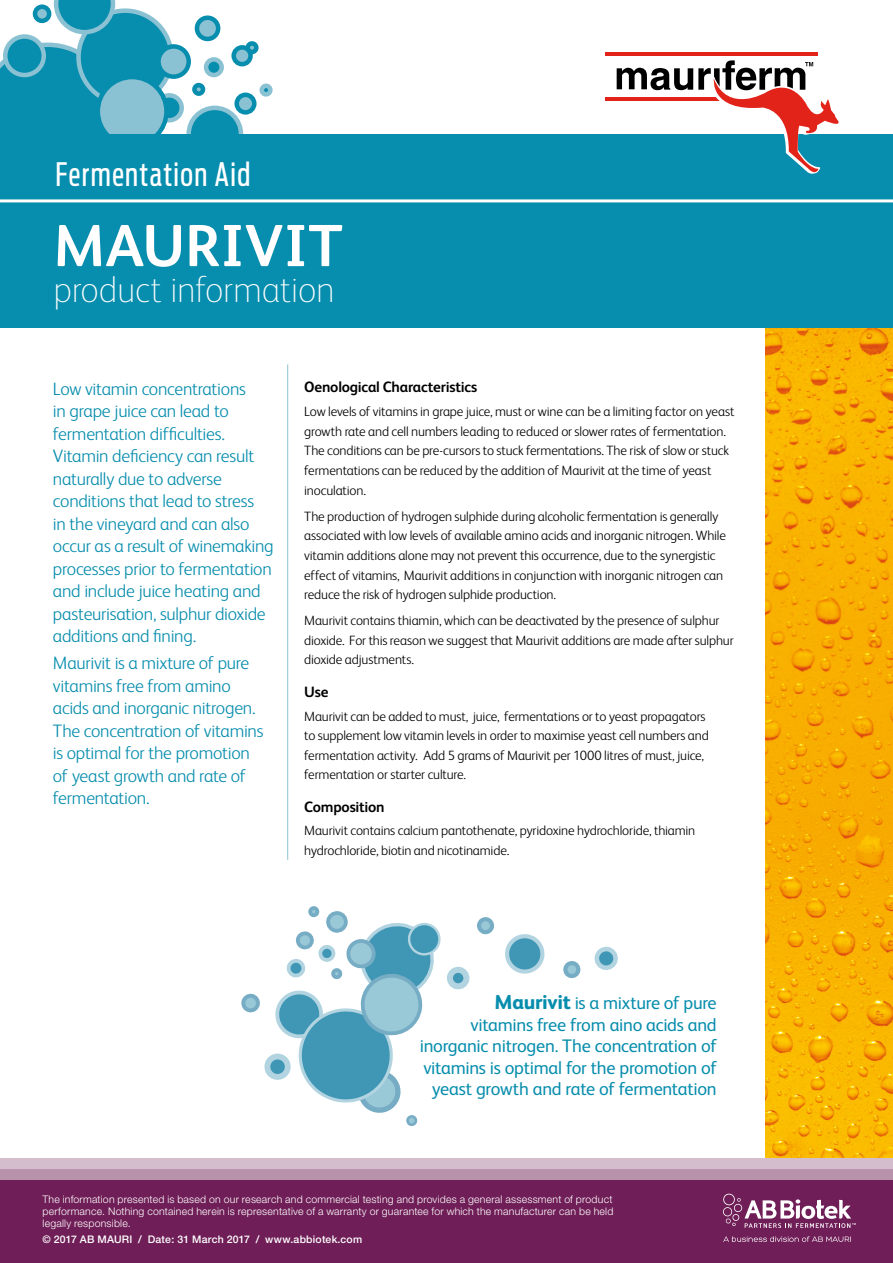
<style>
.page{position:relative;width:893px;height:1263px;background:#fff}
.page>*{position:absolute;margin:0;border:0;box-sizing:border-box;transform-origin:0 0}
.t1{font:700 59.55px "FS Albert";letter-spacing:.005em;color:#fff}
.t2{font:100 36.6px "FS Albert";letter-spacing:-.01em;color:#fff}
.t3{font:32.1px "Ford Antenna Extra Cond";letter-spacing:.045em;color:#fff}
.t4{font:18.15px/21.6px "FS Albert";letter-spacing:-.015em;color:#078dad;text-align:right}
.t5{font:300 18px/22.5px "FS Albert";letter-spacing:-.015em;color:#078dad}
.t6{font:700 15px "FS Albert";letter-spacing:-.015em;color:#000}
.t7{font:300 13.5px/19.6px "FS Albert";letter-spacing:-.01em;color:#000}
.t8{font:300 10.5px/12px "Helvetica Neue";letter-spacing:.02em;color:#fff;text-align:justify}
.t9{font:500 10.5px "Helvetica Neue";letter-spacing:.02em;color:#fff}
.s1{font-weight:800;font-size:20.1px}
</style>
<div class="page">
<img style="left:765px;top:327px;width:128px;height:831px">
<div style="left:0;top:1158px;width:893px;height:105px;background:#d4bdcc"></div>
<div style="left:0;top:1169px;width:893px;height:94px;background:#b892ab"></div>
<div style="left:0;top:1180px;width:893px;height:83px;background:#6f1e57"></div>
<svg style="left:723px;top:1236px;width:128px;height:6px"></svg>
<svg style="left:723px;top:1194px;width:133px;height:34px"></svg>
<div style="left:189px;top:108px;width:52px;height:52px;background:#078dad;border-radius:50%"></div>
<div style="left:186px;top:106px;width:57px;height:56px;border:4px solid #8bc2d3;border-radius:50%"></div>
<div style="left:194px;top:85px;width:9px;height:9px;background:#8bc2d3;border-radius:50%"></div>
<div style="left:192px;top:83px;width:13px;height:13px;border:4px solid #078dad;border-radius:50%"></div>
<svg style="left:237px;top:95px;width:17px;height:17px"></svg>
<div style="left:234px;top:93px;width:23px;height:22px;border:4px solid #078dad;border-radius:50%"></div>
<svg style="left:248px;top:43px;width:8px;height:9px"></svg>
<div style="left:245px;top:41px;width:14px;height:13px;border:4px solid #078dad;border-radius:50%"></div>
<div style="left:262px;top:86px;width:8px;height:8px;background:#078dad;border-radius:50%"></div>
<div style="left:260px;top:84px;width:13px;height:13px;border:4px solid #8bc2d3;border-radius:50%"></div>
<svg style="left:157px;top:95px;width:25px;height:25px"></svg>
<div style="left:155px;top:93px;width:29px;height:29px;border:4px solid #8bc2d3;border-radius:50%"></div>
<div style="left:0;top:43px;width:106px;height:91px;background:#078dad"></div>
<div style="left:79px;top:11px;width:93px;height:93px;background:#078dad;border-radius:50%"></div>
<div style="left:76px;top:8px;width:98px;height:98px;border:4px solid #8bc2d3;border-radius:50%"></div>
<svg style="left:54px;top:0;width:61px;height:34px"></svg>
<div style="left:5px;top:37px;width:39px;height:38px;background:#078dad;border-radius:50%"></div>
<div style="left:3px;top:34px;width:43px;height:43px;border:4px solid #8bc2d3;border-radius:50%"></div>
<svg style="left:158px;top:46px;width:31px;height:31px"></svg>
<div style="left:156px;top:44px;width:35px;height:35px;border:4px solid #078dad;border-radius:50%"></div>
<svg style="left:35px;top:7px;width:14px;height:14px"></svg>
<div style="left:33px;top:4px;width:18px;height:19px;border:4px solid #078dad;border-radius:50%"></div>
<div style="left:197px;top:18px;width:21px;height:21px;background:#8bc2d3;border-radius:50%"></div>
<div style="left:195px;top:16px;width:25px;height:25px;border:4px solid #078dad;border-radius:50%"></div>
<svg style="left:234px;top:47px;width:17px;height:17px"></svg>
<div style="left:231px;top:45px;width:22px;height:21px;border:4px solid #078dad;border-radius:50%"></div>
<svg style="left:206px;top:59px;width:16px;height:16px"></svg>
<div style="left:204px;top:57px;width:20px;height:20px;border:4px solid #8bc2d3;border-radius:50%"></div>
<div style="left:98px;top:77px;width:68px;height:69px;background:#8bc2d3;border-radius:50%"></div>
<div style="left:96px;top:75px;width:73px;height:73px;border:4px solid #078dad;border-radius:50%"></div>
<div style="left:0;top:134px;width:893px;height:193px;background:#078dad"></div>
<hr style="left:605px;top:52px;width:212px;height:4px;background:#e2231a">
<hr style="left:605px;top:97px;width:122px;height:3px;background:#e2231a">
<svg style="left:617px;top:60px;width:222px;height:114px"></svg>
<div style="left:308px;top:906px;width:11px;height:11px;border:4px solid #77acc5;border-radius:50%"></div>
<div style="left:407px;top:1116px;width:9px;height:9px;background:#99c8d7;border-radius:50%"></div>
<div style="left:406px;top:1115px;width:11px;height:11px;border:3px solid #77acc5;border-radius:50%"></div>
<svg style="left:563px;top:961px;width:18px;height:18px"></svg>
<svg style="left:594px;top:946px;width:24px;height:24px"></svg>
<svg style="left:241px;top:908px;width:304px;height:204px"></svg>
<hr style="left:0;top:199px;width:893px;height:3px;background:#fff">
<hr style="left:287px;top:364px;width:1px;height:496px;background:#8bc2d3">
<h3 class="t3" style="left:55px;top:148px;width:196px">Fermentation Aid</h3>
<h1 class="t1" style="left:53px;top:205px;width:291px">MAURIVIT</h1>
<h2 class="t2" style="left:53px;top:266px;width:283px">product information</h2>
<p class="t5" style="left:53px;top:376px;width:222px">Low vitamin concentrations<br>in grape juice can lead to fermentation difficulties.<br>Vitamin deficiency can result naturally due to adverse conditions that lead to stress<br>in the vineyard and can also occur as a result of winemaking processes prior to fermentation and include juice heating and pasteurisation, sulphur dioxide additions and fining.</p>
<h3 class="t5" style="left:53px;top:651px;width:212px">Maurivit is a mixture of pure vitamins free from amino acids and inorganic nitrogen.<br>The concentration of vitamins is optimal for the promotion of yeast growth and rate of fermentation.</h3>
<p class="t6" style="left:304px;top:377px;width:175px">Oenological Characteristics</p>
<p class="t7" style="left:304px;top:401px;width:432px">Low levels of vitamins in grape juice, must or wine can be a limiting factor on yeast growth rate and cell numbers leading to reduced or slower rates of fermentation.<br>The conditions can be pre-cursors to stuck fermentations. The risk of slow or stuck fermentations can be reduced by the addition of Maurivit at the time of yeast inoculation.</p>
<p class="t7" style="left:304px;top:506px;width:423px">The production of hydrogen sulphide during alcoholic fermentation is generally associated with low levels of available amino acids and inorganic nitrogen. While vitamin additions alone may not prevent this occurrence, due to the synergistic effect of vitamins, Maurivit additions in conjunction with inorganic nitrogen can reduce the risk of hydrogen sulphide production.</p>
<p class="t7" style="left:304px;top:610px;width:431px">Maurivit contains thiamin, which can be deactivated by the presence of sulphur dioxide. For this reason we suggest that Maurivit additions are made after sulphur dioxide adjustments.</p>
<p class="t6" style="left:304px;top:681px;width:26px">Use</p>
<p class="t7" style="left:304px;top:705px;width:406px">Maurivit can be added to must, juice, fermentations or to yeast propagators to supplement low vitamin levels in order to maximise yeast cell numbers and fermentation activity. Add 5 grams of Maurivit per 1000 litres of must, juice, fermentation or starter culture.</p>
<p class="t6" style="left:304px;top:796px;width:82px">Composition</p>
<p class="t7" style="left:304px;top:820px;width:393px">Maurivit contains calcium pantothenate, pyridoxine hydrochloride, thiamin hydrochloride, biotin and nicotinamide.</p>
<h3 class="t4" style="left:420px;top:991px;width:298px"><span class="s1">Maurivit</span> is a mixture of pure<br>vitamins free from aino acids and inorganic nitrogen. The concentration of vitamins is optimal for the promotion of yeast growth and rate of fermentation</h3>
<p class="t8" style="left:43px;top:1193px;width:572px">The information presented is based on our research and commercial testing and provides a general assessment of product performance. Nothing contained herein is representative of a warranty or guarantee for which the manufacturer can be held legally responsible.</p>
<p class="t9" style="left:43px;top:1233px;width:321px">© 2017 AB MAURI / Date: 31 March 2017 / www.abbiotek.com</p>
</div>
